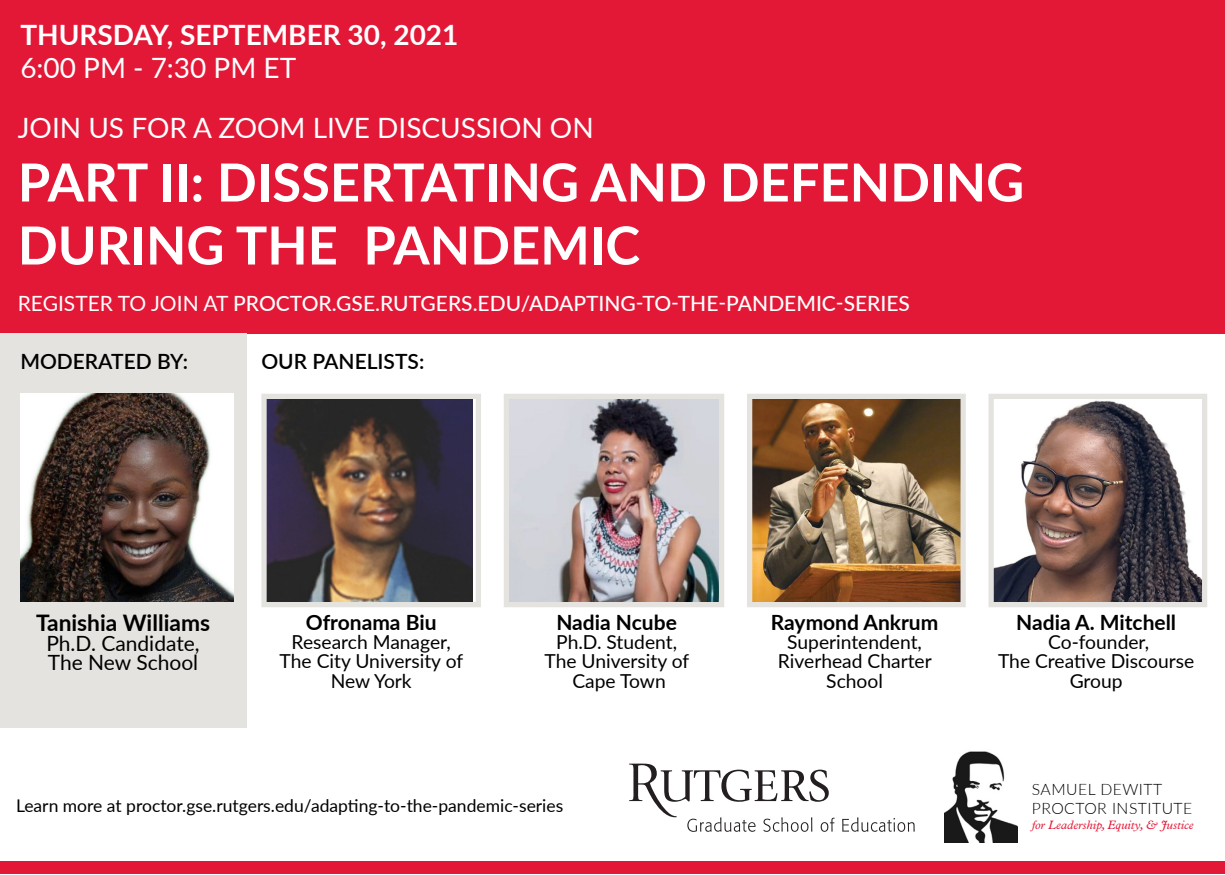
<style>
.page{position:relative;width:1225px;height:875px;background:#fff}
.page>*{position:absolute;margin:0;border:0;box-sizing:border-box;transform-origin:0 0}
.t1{font:700 52.5px/63px "Lato";color:#fff}
.t2{font:28px "Lato";color:#fff}
.t3{font:700 28px "Lato";color:#fff}
.t4{font:700 22.75px "Lato";color:#000}
.t5{font:500 21px "Lato";color:#fff}
.t6{font:700 21px "Lato";color:#000}
.t7{font:21px "Lato";color:#000}
.t8{font:600 21px "Lato";color:#000}
.t9{font:19.25px/19.2px "Lato";color:#000;text-align:center}
.t10{font:17.5px "Lato";color:#000}
.t11{font:300 15.75px "Lato";letter-spacing:.03em;color:#000}
.t12{font:italic 12.25px "Plantin MT Pro";color:#e31837}
.s1{font-weight:400}
</style>
<div class="page">
<div style="left:0;top:0;width:1225px;height:333px;background:#e31837"></div>
<img style="left:267px;top:400px;width:206px;height:201px">
<div style="left:261px;top:394px;width:220px;height:213px;border:5px solid #e4e3df"></div>
<img style="left:995px;top:400px;width:206px;height:201px">
<div style="left:989px;top:394px;width:218px;height:213px;border:5px solid #e4e3df"></div>
<img style="left:510px;top:400px;width:208px;height:201px">
<div style="left:504px;top:394px;width:220px;height:213px;border:5px solid #e4e3df"></div>
<img style="left:753px;top:400px;width:207px;height:201px">
<div style="left:747px;top:394px;width:219px;height:213px;border:5px solid #e4e3df"></div>
<img style="left:944px;top:751px;width:74px;height:92px">
<svg style="left:842px;top:817px;width:73px;height:15px"></svg>
<svg style="left:629px;top:764px;width:206px;height:68px"></svg>
<div style="left:0;top:861px;width:1225px;height:13px;background:#e31837"></div>
<div style="left:0;top:333px;width:246px;height:395px;background:#e4e3df"></div>
<img style="left:20px;top:394px;width:214px;height:208px">
<p class="t3" style="left:20px;top:14px;width:440px">THURSDAY, SEPTEMBER 30, 2021</p>
<p class="t2" style="left:20px;top:48px;width:277px">6:00 PM - 7:30 PM ET</p>
<p class="t2" style="left:18px;top:108px;width:577px">JOIN US FOR A ZOOM LIVE DISCUSSION ON</p>
<p class="t1" style="left:18px;top:149px;width:1008px">PART II: DISSERTATING AND DEFENDING<br>DURING THE PANDEMIC</p>
<p class="t5" style="left:18px;top:288px;width:894px"><span class="s1">REGISTER TO JOIN AT</span> PROCTOR.GSE.RUTGERS.EDU/ADAPTING-TO-THE-PANDEMIC-SERIES</p>
<p class="t8" style="left:20px;top:346px;width:169px">MODERATED BY:</p>
<p class="t8" style="left:261px;top:346px;width:164px">OUR PANELISTS:</p>
<p class="t4" style="left:36px;top:606px;width:176px">Tanishia Williams</p>
<p class="t7" style="left:46px;top:628px;width:155px">Ph.D. Candidate,</p>
<p class="t7" style="left:48px;top:647px;width:152px">The New School</p>
<p class="t6" style="left:306px;top:607px;width:132px">Ofronama Biu</p>
<p class="t9" style="left:292px;top:632px;width:161px">Research Manager,</p>
<p class="t9" style="left:280px;top:651px;width:185px">The City University of<br>New York</p>
<p class="t6" style="left:556px;top:607px;width:122px">Nadia Ncube</p>
<p class="t9" style="left:556px;top:632px;width:122px">Ph.D. Student,</p>
<p class="t9" style="left:544px;top:651px;width:146px">The University of</p>
<p class="t9" style="left:572px;top:670px;width:95px">Cape Town</p>
<p class="t10" style="left:16px;top:793px;width:549px">Learn more at proctor.gse.rutgers.edu/adapting-to-the-pandemic-series</p>
<p class="t6" style="left:771px;top:607px;width:169px">Raymond Ankrum</p>
<p class="t9" style="left:778px;top:632px;width:155px">Superintendent,<br>Riverhead Charter</p>
<p class="t9" style="left:826px;top:670px;width:58px">School</p>
<p class="t6" style="left:1016px;top:607px;width:161px">Nadia A. Mitchell</p>
<p class="t9" style="left:1048px;top:632px;width:103px">Co-founder,</p>
<p class="t9" style="left:998px;top:651px;width:198px">The Creative Discourse<br>Group</p>
<p class="t11" style="left:1032px;top:779px;width:132px">SAMUEL DEWITT</p>
<p class="t11" style="left:1032px;top:798px;width:162px">PROCTOR INSTITUTE</p>
<p class="t12" style="left:1032px;top:818px;width:163px">for Leadership, Equity, &amp; Justice</p>
</div>
